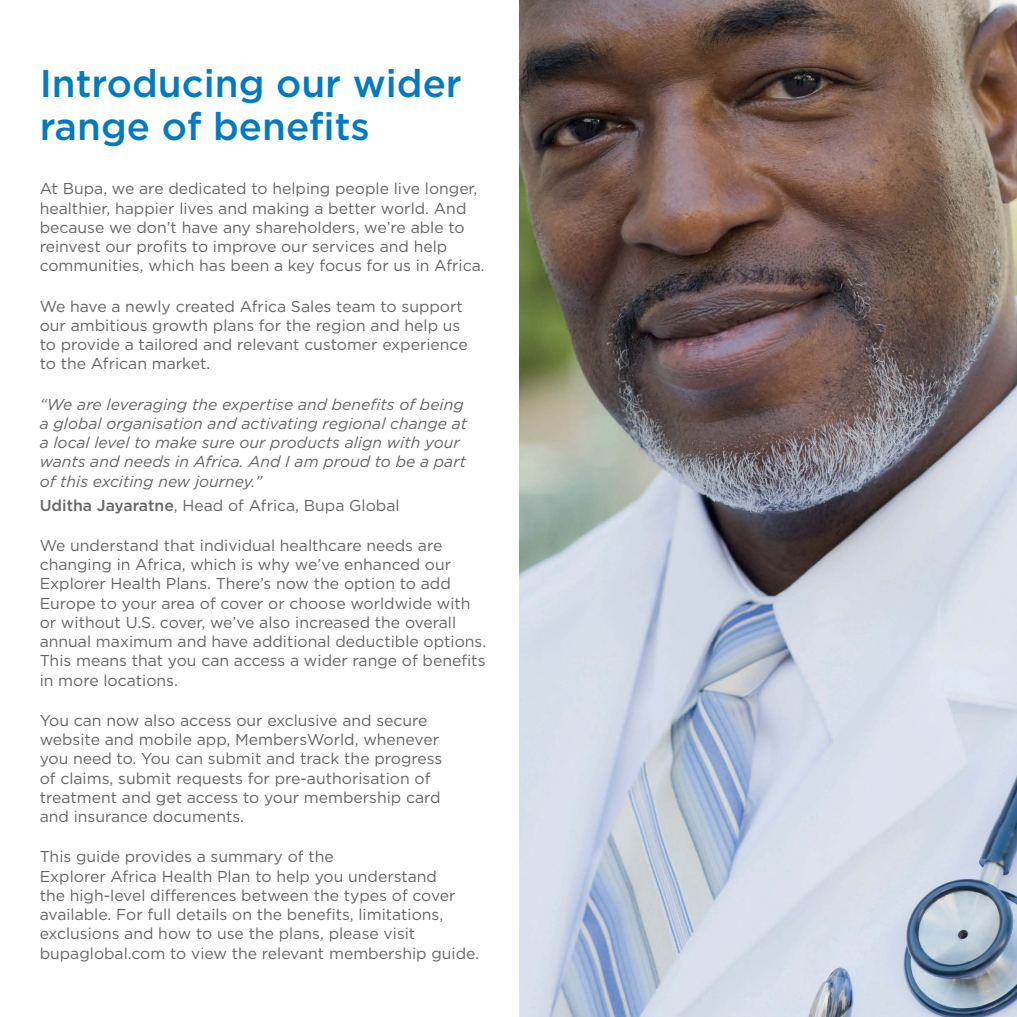
<style>
.page{position:relative;width:1017px;height:1017px;background:#fff}
.page>*{position:absolute;margin:0;border:0;box-sizing:border-box;transform-origin:0 0}
.t1{font:500 38.5px/43.8px "Gotham";color:#007bc2}
.t2{font:15.75px/19.2px "Gotham";color:#636466}
.t3{font:italic 15.75px/19.2px "Gotham";color:#636466}
.s1{font-weight:500}
</style>
<div class="page">
<img style="left:520px;top:0;width:497px;height:1017px">
<h1 class="t1" style="left:40px;top:61px;width:424px">Introducing our wider range of benefits</h1>
<p class="t2" style="left:40px;top:179px;width:447px">At Bupa, we are dedicated to helping people live longer, healthier, happier lives and making a better world. And because we don’t have any shareholders, we’re able to reinvest our profits to improve our services and help communities, which has been a key focus for us in Africa.</p>
<p class="t2" style="left:40px;top:296px;width:430px">We have a newly created Africa Sales team to support our ambitious growth plans for the region and help us to provide a tailored and relevant customer experience to the African market.</p>
<p class="t3" style="left:40px;top:394px;width:429px">“We are leveraging the expertise and benefits of being a global organisation and activating regional change at a local level to make sure our products align with your wants and needs in Africa. And I am proud to be a part of this exciting new journey.”</p>
<p class="t2" style="left:40px;top:495px;width:361px"><span class="s1">Uditha Jayaratne</span>, Head of Africa, Bupa Global</p>
<p class="t2" style="left:40px;top:535px;width:448px">We understand that individual healthcare needs are changing in Africa, which is why we’ve enhanced our Explorer Health Plans. There’s now the option to add Europe to your area of cover or choose worldwide with or without U.S. cover, we’ve also increased the overall annual maximum and have additional deductible options.<br>This means that you can access a wider range of benefits in more locations.</p>
<p class="t2" style="left:40px;top:710px;width:404px">You can now also access our exclusive and secure website and mobile app, MembersWorld, whenever you need to. You can submit and track the progress of claims, submit requests for pre-authorisation of treatment and get access to your membership card and insurance documents.</p>
<p class="t2" style="left:40px;top:847px;width:441px">This guide provides a summary of the<br>Explorer Africa Health Plan to help you understand<br>the high-level differences between the types of cover available. For full details on the benefits, limitations, exclusions and how to use the plans, please visit bupaglobal.com to view the relevant membership guide.</p>
</div>
